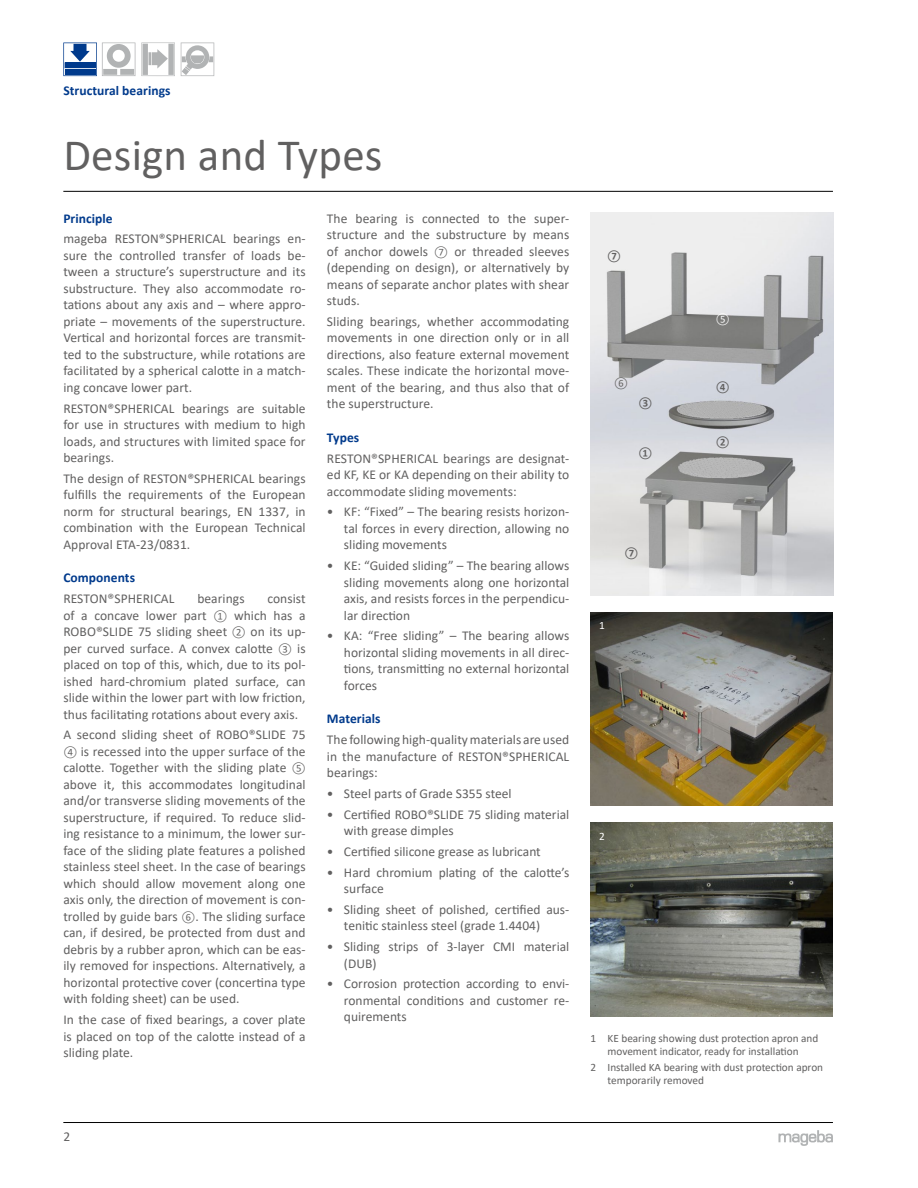
<style>
.page{position:relative;width:918px;height:1188px;background:#fff}
.page>*{position:absolute;margin:0;border:0;box-sizing:border-box;transform-origin:0 0}
.t1{font:45px "Calibri";letter-spacing:.005em;color:#616060}
.t2{font:13.5px/16.5px "Calibri";color:#616060;text-align:justify}
.t3{font:700 13.5px "Calibri";letter-spacing:.005em;color:#003a8c}
.t4{font:11.25px/13.5px "Calibri";color:#616060;text-align:center}
.t5{font:11.25px "Calibri";color:#fff}
.t6{font:700 10.5px "Calibri";color:#616060}
.t7{font:10.5px "Calibri";color:#fff}
.t8{font:10.5px "Calibri";color:#616060}
.s1{font-size:10.5px}
</style>
<div class="page">
<hr style="left:63px;top:1122px;width:770px;height:1px;background:#000">
<hr style="left:63px;top:191px;width:770px;height:1px;background:#000">
<svg style="left:181px;top:43px;width:34px;height:33px"></svg>
<svg style="left:182px;top:68px;width:7px;height:7px"></svg>
<svg style="left:141px;top:43px;width:34px;height:33px"></svg>
<svg style="left:63px;top:43px;width:72px;height:33px"></svg>
<img style="left:591px;top:213px;width:242px;height:382px">
<img style="left:591px;top:612px;width:242px;height:194px">
<img style="left:591px;top:823px;width:242px;height:193px">
<svg style="left:778px;top:1130px;width:55px;height:16px"></svg>
<p class="t3" style="left:63px;top:81px;width:109px">Structural bearings</p>
<h1 class="t1" style="left:63px;top:124px;width:321px">Design and Types</h1>
<p class="t3" style="left:63px;top:209px;width:51px">Principle</p>
<p class="t2" style="left:63px;top:230px;width:244px">mageba RESTON®SPHERICAL bearings en&shy;sure the controlled transfer of loads be&shy;tween a structure’s superstructure and its substructure. They also accommodate ro&shy;tations about any axis and – where appro&shy;priate – movements of the superstructure.<br>Vertical and horizontal forces are transmit&shy;ted to the substructure, while rotations are facilitated by a spherical calotte in a match&shy;ing concave lower part.</p>
<p class="t2" style="left:63px;top:400px;width:244px">RESTON®SPHERICAL bearings are suitable for use in structures with medium to high loads, and structures with limited space for bearings.</p>
<p class="t2" style="left:63px;top:470px;width:244px">The design of RESTON®SPHERICAL bearings fulfills the requirements of the European norm for structural bearings, EN 1337, in combination with the European Technical Approval ETA-23/0831.</p>
<p class="t3" style="left:63px;top:568px;width:73px">Components</p>
<p class="t2" style="left:63px;top:590px;width:113px">RESTON®SPHERICAL</p>
<p class="t2" style="left:197px;top:590px;width:49px">bearings</p>
<p class="t2" style="left:327px;top:210px;width:244px">The bearing is connected to the super&shy;structure and the substructure by means of anchor dowels <span class="s1">⑦</span> or threaded sleeves (depending on design), or alternatively by means of separate anchor plates with shear studs.</p>
<p class="t2" style="left:327px;top:313px;width:244px">Sliding bearings, whether accommodating movements in one direction only or in all directions, also feature external movement scales. These indicate the horizontal move&shy;ment of the bearing, and thus also that of the superstructure.</p>
<p class="t3" style="left:327px;top:428px;width:34px">Types</p>
<p class="t2" style="left:327px;top:450px;width:244px">RESTON®SPHERICAL bearings are designat&shy;ed KF, KE or KA depending on their ability to accommodate sliding movements:</p>
<p class="t2" style="left:344px;top:503px;width:227px;text-indent:-17px">• KF: “Fixed” – The bearing resists horizon&shy;tal forces in every direction, allowing no sliding movements</p>
<p class="t2" style="left:344px;top:557px;width:227px;text-indent:-17px">• KE: “Guided sliding” – The bearing allows sliding movements along one horizontal axis, and resists forces in the perpendicu&shy;lar direction</p>
<p class="t2" style="left:344px;top:627px;width:227px;text-indent:-17px">• KA: “Free sliding” – The bearing allows horizontal sliding movements in all direc&shy;tions, transmitting no external horizontal forces</p>
<p class="t3" style="left:327px;top:709px;width:55px">Materials</p>
<p class="t2" style="left:327px;top:731px;width:244px">The following high-quality materials are used in the manufacture of RESTON®SPHERICAL bearings:</p>
<p class="t2" style="left:327px;top:785px;width:186px">• Steel parts of Grade S355 steel</p>
<p class="t2" style="left:344px;top:806px;width:227px;text-indent:-17px">• Certified ROBO®SLIDE 75 sliding material with grease dimples</p>
<p class="t2" style="left:327px;top:843px;width:215px">• Certified silicone grease as lubricant</p>
<p class="t2" style="left:344px;top:864px;width:227px;text-indent:-17px">• Hard chromium plating of the calotte’s surface</p>
<p class="t2" style="left:344px;top:901px;width:227px;text-indent:-17px">• Sliding sheet of polished, certified aus&shy;tenitic stainless steel (grade 1.4404)</p>
<p class="t2" style="left:344px;top:938px;width:227px;text-indent:-17px">• Sliding strips of 3-layer CMI material (DUB)</p>
<p class="t2" style="left:344px;top:975px;width:227px;text-indent:-17px">• Corrosion protection according to envi&shy;ronmental conditions and customer re&shy;quirements</p>
<p class="t2" style="left:63px;top:590px;width:244px;text-indent:204px">consist of a concave lower part <span class="s1">①</span> which has a ROBO®SLIDE 75 sliding sheet <span class="s1">②</span> on its up&shy;per curved surface. A convex calotte <span class="s1">③</span> is placed on top of this, which, due to its pol&shy;ished hard-chromium plated surface, can slide within the lower part with low friction, thus facilitating rotations about every axis.</p>
<p class="t2" style="left:63px;top:726px;width:244px">A second sliding sheet of ROBO®SLIDE 75<br><span class="s1">④</span> is recessed into the upper surface of the calotte. Together with the sliding plate <span class="s1">⑤ </span>above it, this accommodates longitudinal and/or transverse sliding movements of the superstructure, if required. To reduce slid&shy;ing resistance to a minimum, the lower sur&shy;face of the sliding plate features a polished stainless steel sheet. In the case of bearings which should allow movement along one axis only, the direction of movement is con&shy;trolled by guide bars <span class="s1">⑥</span>. The sliding surface can, if desired, be protected from dust and debris by a rubber apron, which can be eas&shy;ily removed for inspections. Alternatively, a horizontal protective cover (concertina type with folding sheet) can be used.</p>
<p class="t2" style="left:63px;top:1011px;width:244px">In the case of fixed bearings, a cover plate is placed on top of the calotte instead of a sliding plate.</p>
<p class="t2" style="left:63px;top:1128px;width:8px">2</p>
<p class="t6" style="left:607px;top:249px;width:15px">⑦</p>
<p class="t8" style="left:614px;top:377px;width:15px">⑥</p>
<p class="t6" style="left:638px;top:396px;width:15px">③</p>
<p class="t6" style="left:638px;top:446px;width:15px">①</p>
<p class="t6" style="left:624px;top:546px;width:15px">⑦</p>
<p class="t5" style="left:599px;top:618px;width:7px">1</p>
<p class="t7" style="left:716px;top:312px;width:15px">⑤</p>
<p class="t6" style="left:716px;top:380px;width:15px">④</p>
<p class="t6" style="left:716px;top:435px;width:15px">②</p>
<p class="t5" style="left:599px;top:828px;width:7px">2</p>
<p class="t4" style="left:591px;top:1031px;width:229px">1 KE bearing showing dust protection apron and movement indicator, ready for installation</p>
<p class="t4" style="left:608px;top:1060px;width:217px;text-align:left;text-indent:-17px">2 Installed KA bearing with dust protection apron temporarily removed</p>
</div>
